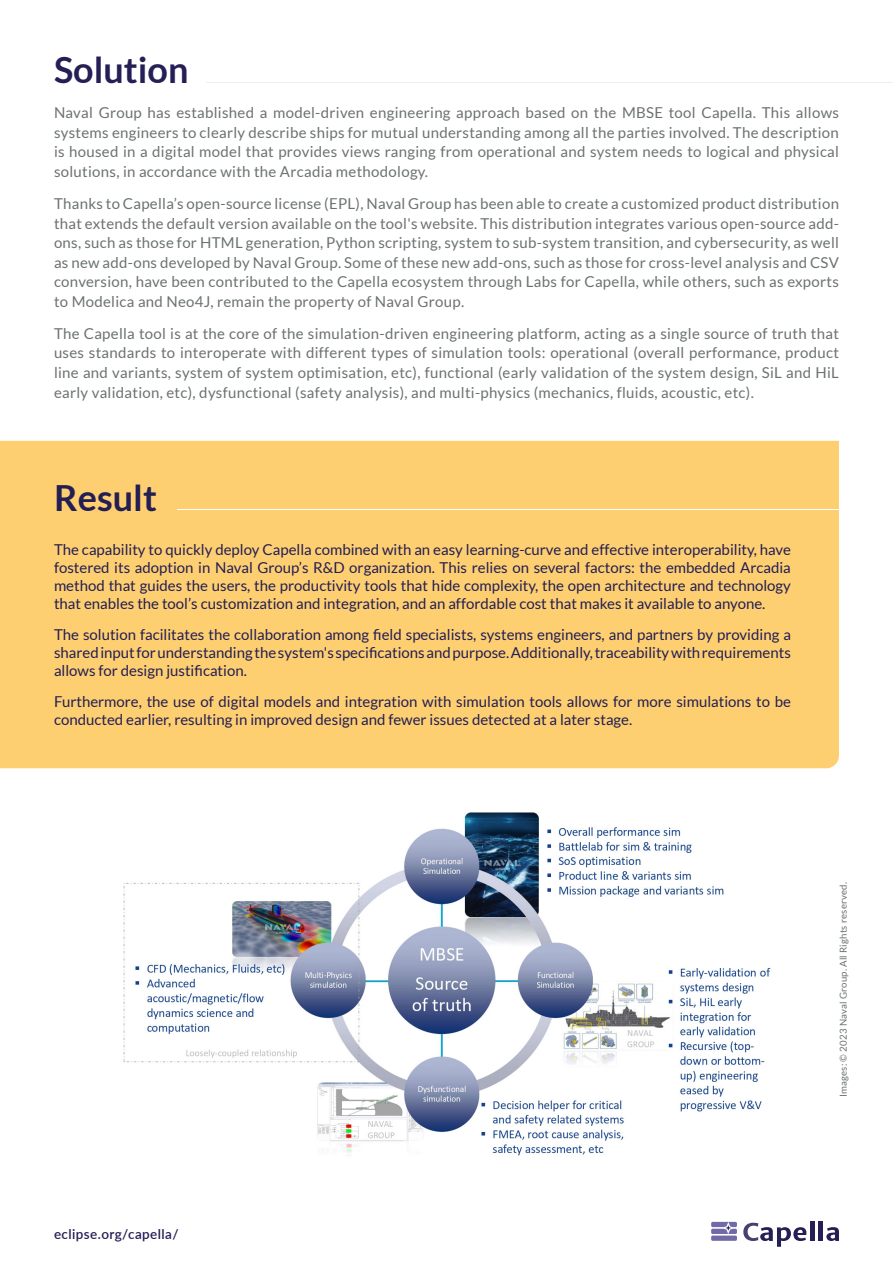
<style>
.page{position:relative;width:893px;height:1263px;background:#fff}
.page>*{position:absolute;margin:0;border:0;box-sizing:border-box;transform-origin:0 0}
.t1{font:700 36px "Lato";color:#251f56}
.t2{font:700 36px "Lato";color:#231e53}
.Main_Paragraphe{font:15px/19.5px "Lato";letter-spacing:.02em;color:#6c7172;text-align:justify}
.Main_Paragraphe-2{font:15px/18px "Lato";color:#231e53;text-align:justify}
.Main_Paragraphe-3{font:600 13.5px "Lato";letter-spacing:.03em;color:#241e54}
.Main_Paragraphe-4{font:9.6px "Lato";letter-spacing:.02em;color:#6c7172}
</style>
<div class="page">
<div style="left:0;top:441px;width:839px;height:327px;background:#fecf71"></div>
<hr style="left:178px;top:510px;width:664px;height:1px;background:#fff">
<div style="left:711px;top:1235px;width:26px;height:6px;background:#726aa6"></div>
<svg style="left:743px;top:1223px;width:63px;height:24px"></svg>
<hr style="left:810px;top:1221px;width:4px;height:20px;background:#251f56">
<hr style="left:819px;top:1221px;width:4px;height:20px;background:#251f56">
<svg style="left:826px;top:1227px;width:13px;height:14px"></svg>
<svg style="left:711px;top:1222px;width:26px;height:12px"></svg>
<hr style="left:206px;top:82px;width:687px;height:1px;background:#f0edee">
<img style="left:123px;top:812px;width:648px;height:344px">
<p class="t1" style="left:54px;top:49px;width:136px">Solution</p>
<p class="Main_Paragraphe" style="left:54px;top:103px;width:786px">Naval Group has established a model-driven engineering approach based on the MBSE tool Capella. This allows systems engineers to clearly describe ships for mutual understanding among all the parties involved. The description is housed in a digital model that provides views ranging from operational and system needs to logical and physical solutions, in accordance with the Arcadia methodology.</p>
<p class="Main_Paragraphe" style="left:54px;top:194px;width:786px">Thanks to Capella’s open-source license (EPL), Naval Group has been able to create a customized product distribution that extends the default version available on the tool's website. This distribution integrates various open-source add&shy;ons, such as those for HTML generation, Python scripting, system to sub-system transition, and cybersecurity, as well as new add-ons developed by Naval Group. Some of these new add-ons, such as those for cross-level analysis and CSV conversion, have been contributed to the Capella ecosystem through Labs for Capella, while others, such as exports to Modelica and Neo4J, remain the property of Naval Group.</p>
<p class="Main_Paragraphe" style="left:54px;top:324px;width:786px">The Capella tool is at the core of the simulation-driven engineering platform, acting as a single source of truth that uses standards to interoperate with different types of simulation tools: operational (overall performance, product line and variants, system of system optimisation, etc), functional (early validation of the system design, SiL and HiL early validation, etc), dysfunctional (safety analysis), and multi-physics (mechanics, fluids, acoustic, etc).</p>
<p class="t2" style="left:54px;top:477px;width:104px">Result</p>
<p class="Main_Paragraphe-2" style="left:54px;top:541px;width:738px">The capability to quickly deploy Capella combined with an easy learning-curve and effective interoperability, have fostered its adoption in Naval Group’s R&amp;D organization. This relies on several factors: the embedded Arcadia method that guides the users, the productivity tools that hide complexity, the open architecture and technology that enables the tool’s customization and integration, and an affordable cost that makes it available to anyone.</p>
<p class="Main_Paragraphe-2" style="left:54px;top:625px;width:738px">The solution facilitates the collaboration among field specialists, systems engineers, and partners by providing a shared input for understanding the system's specifications and purpose. Additionally, traceability with requirements allows for design justification.</p>
<p class="Main_Paragraphe-2" style="left:54px;top:692px;width:738px">Furthermore, the use of digital models and integration with simulation tools allows for more simulations to be conducted earlier, resulting in improved design and fewer issues detected at a later stage.</p>
<p class="Main_Paragraphe-3" style="left:54px;top:1224px;width:126px">eclipse.org/capella/</p>
<p class="Main_Paragraphe-4" style="left:838px;top:1097px;width:216px;rotate:-90deg">Images: © 2023 Naval Group. All Rights reserved.</p>
</div>
